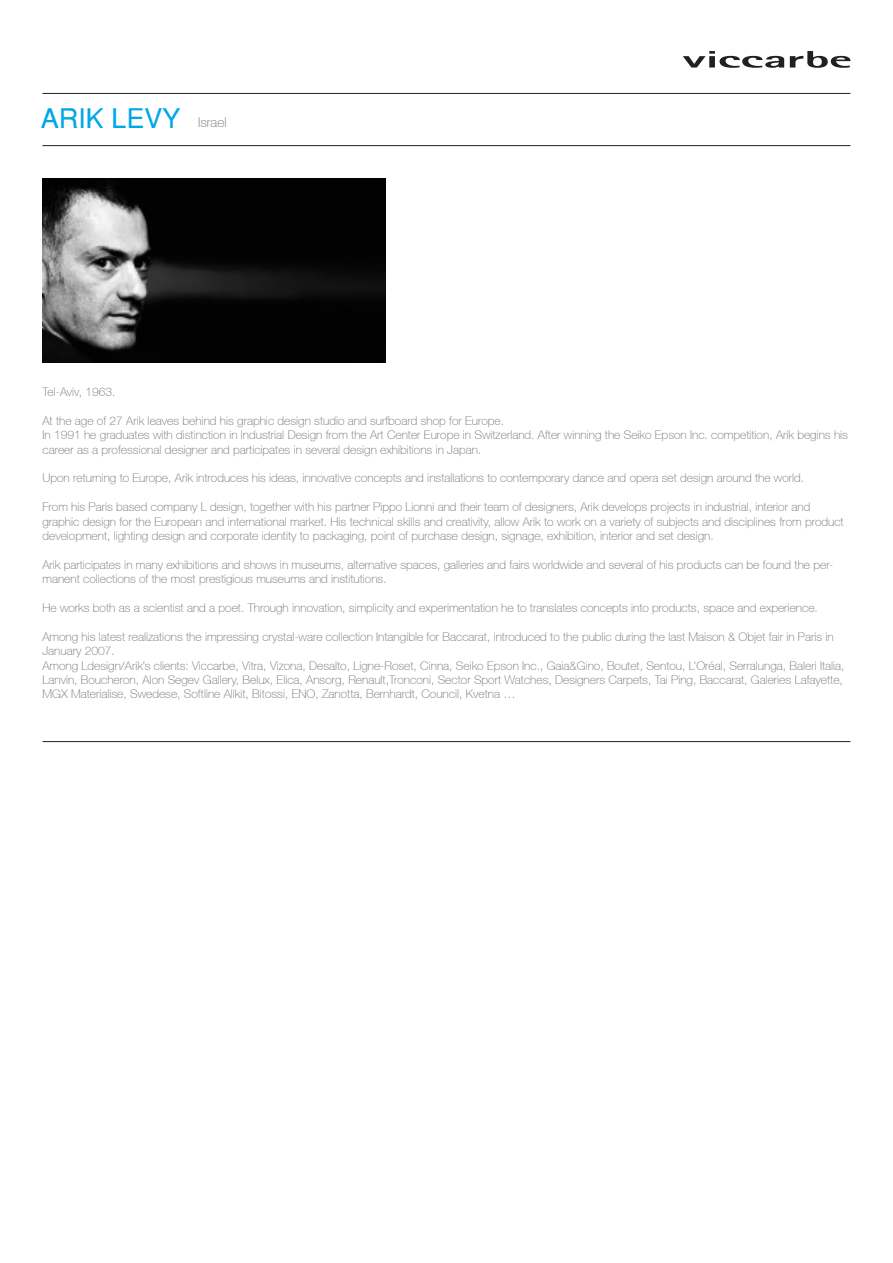
<style>
.page{position:relative;width:893px;height:1263px;background:#fff}
.page>*{position:absolute;margin:0;border:0;box-sizing:border-box;transform-origin:0 0}
.t1{font:27px "Helvetica";color:#00a8e5}
.t2{font:100 13.5px "Helvetica 35";color:#6c6d70}
.t3{font:100 12px/14.4px "Helvetica 35";color:#6c6d70}
</style>
<div class="page">
<svg style="left:683px;top:51px;width:167px;height:17px"></svg>
<hr style="left:42px;top:93px;width:808px;height:1px;background:#231f20">
<hr style="left:42px;top:145px;width:808px;height:1px;background:#231f20">
<hr style="left:43px;top:741px;width:807px;height:1px;background:#231f20">
<img style="left:42px;top:178px;width:344px;height:184px">
<p class="t1" style="left:41px;top:102px;width:141px">ARIK LEVY</p>
<p class="t2" style="left:198px;top:114px;width:30px">Israel</p>
<p class="t3" style="left:42px;top:385px;width:74px">Tel-Aviv, 1963.</p>
<p class="t3" style="left:42px;top:413px;width:463px">At the age of 27 Arik leaves behind his graphic design studio and surfboard shop for Europe.</p>
<p class="t3" style="left:42px;top:428px;width:807px">In 1991 he graduates with distinction in Industrial Design from the Art Center Europe in Switzerland. After winning the Seiko Epson Inc. competition, Arik begins his career as a professional designer and participates in several design exhibitions in Japan.</p>
<p class="t3" style="left:42px;top:471px;width:763px">Upon returning to Europe, Arik introduces his ideas, innovative concepts and installations to contemporary dance and opera set design around the world.</p>
<p class="t3" style="left:42px;top:500px;width:803px">From his Paris based company L design, together with his partner Pippo Lionni and their team of designers, Arik develops projects in industrial, interior and graphic design for the European and international market. His technical skills and creativity, allow Arik to work on a variety of subjects and disciplines from product development, lighting design and corporate identity to packaging, point of purchase design, signage, exhibition, interior and set design.</p>
<p class="t3" style="left:42px;top:557px;width:792px">Arik participates in many exhibitions and shows in museums, alternative spaces, galleries and fairs worldwide and several of his products can be found the per&shy;manent collections of the most prestigious museums and institutions.</p>
<p class="t3" style="left:42px;top:601px;width:777px">He works both as a scientist and a poet. Through innovation, simplicity and experimentation he to translates concepts into products, space and experience.</p>
<p class="t3" style="left:42px;top:629px;width:793px">Among his latest realizations the impressing crystal-ware collection Intangible for Baccarat, introduced to the public during the last Maison &amp; Objet fair in Paris in<br>January 2007.</p>
<p class="t3" style="left:42px;top:658px;width:804px">Among Ldesign/Arik’s clients: Viccarbe, Vitra, Vizona, Desalto, Ligne-Roset, Cinna, Seiko Epson Inc., Gaia&amp;Gino, Boutet, Sentou, L’Oréal, Serralunga, Baleri Italia,<br>Lanvin, Boucheron, Alon Segev Gallery, Belux, Elica, Ansorg, Renault,Tronconi, Sector Sport Watches, Designers Carpets, Tai Ping, Baccarat, Galeries Lafayette,<br>MGX Materialise, Swedese, Softline Allkit, Bitossi, ENO, Zanotta, Bernhardt, Council, Kvetna …</p>
</div>
